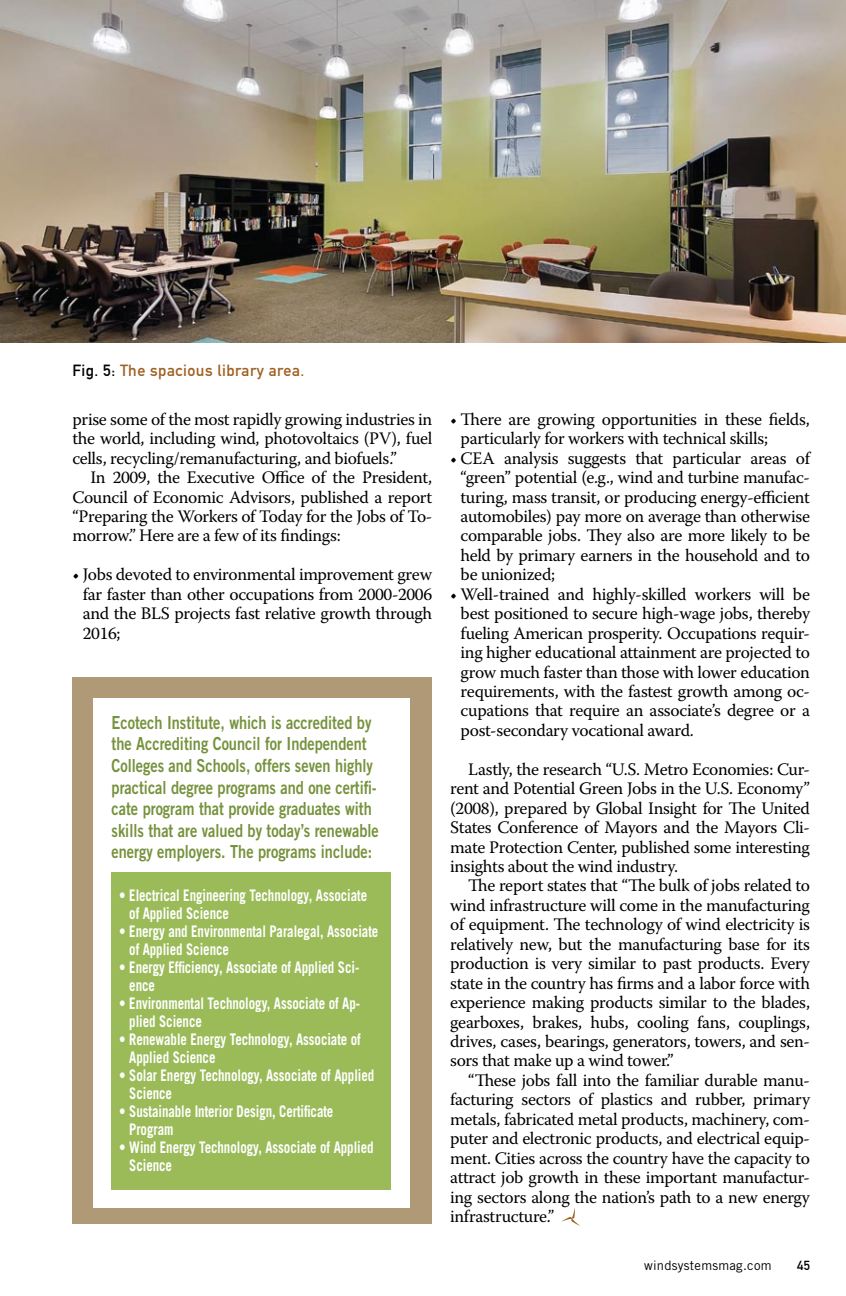
<style>
.page{position:relative;width:846px;height:1296px;background:#fff}
.page>*{position:absolute;margin:0;border:0;box-sizing:border-box;transform-origin:0 0}
.t1{font:18px/21.6px "Trade Gothic Bold Two";color:#76923c;scale:.81 1}
.t2{font:17.6px/19.4px "Warnock Pro";letter-spacing:-.02em;color:#000;text-align:justify}
.t3{font:700 16px/18px "Trade Gothic";letter-spacing:-.005em;color:#fff;scale:.81 1}
.t4{font:16px "DIN Mittelschrift Alternate";letter-spacing:.03em;color:#9f6123}
.t5{font:13px "Trade Gothic";letter-spacing:.02em;color:#000}
.t6{font:13px "DIN Mittelschrift Alternate";color:#000}
.s1{color:#000}
</style>
<div class="page">
<svg style="left:562px;top:1208px;width:18px;height:18px"></svg>
<div style="left:72px;top:678px;width:360px;height:546px;background:#b09976"></div>
<div style="left:93px;top:698px;width:317px;height:509px;background:#fff"></div>
<div style="left:111px;top:872px;width:279px;height:317px;background:#9bbb59"></div>
<img style="left:0;top:0;width:846px;height:342px">
<p class="t4" style="left:72px;top:361px;width:233px"><span class="s1">Fig. 5:</span> The spacious library area.</p>
<p class="t2" style="left:72px;top:409px;width:361px">prise some of the most rapidly growing industries in the world, including wind, photovoltaics (PV), fuel cells, recycling/remanufacturing, and biofuels.”</p>
<p class="t2" style="left:72px;top:467px;width:361px;text-indent:18px">In 2009, the Executive Office of the President, Council of Economic Advisors, published a report “Preparing the Workers of Today for the Jobs of To&shy;morrow.” Here are a few of its findings:</p>
<p class="t2" style="left:83px;top:565px;width:351px;text-indent:-10px">• Jobs devoted to environmental improvement grew far faster than other occupations from 2000-2006 and the BLS projects fast relative growth through 2016;</p>
<p class="t1" style="left:112px;top:711px;width:331px">Ecotech Institute, which is accredited by the Accrediting Council for Independent Colleges and Schools, offers seven highly practical degree programs and one certifi&shy;cate program that provide graduates with skills that are valued by today’s renewable energy employers. The programs include:</p>
<p class="t3" style="left:129px;top:886px;width:295px;text-indent:-10px">• Electrical Engineering Technology, Associate of Applied Science</p>
<p class="t3" style="left:129px;top:922px;width:309px;text-indent:-10px">• Energy and Environmental Paralegal, Associate of Applied Science</p>
<p class="t3" style="left:129px;top:958px;width:286px;text-indent:-10px">• Energy Efficiency, Associate of Applied Sci&shy;ence</p>
<p class="t3" style="left:129px;top:994px;width:287px;text-indent:-10px">• Environmental Technology, Associate of Ap&shy;plied Science</p>
<p class="t3" style="left:129px;top:1030px;width:287px;text-indent:-10px">• Renewable Energy Technology, Associate of<br>Applied Science</p>
<p class="t3" style="left:129px;top:1066px;width:304px;text-indent:-10px">• Solar Energy Technology, Associate of Applied<br>Science</p>
<p class="t3" style="left:129px;top:1102px;width:254px;text-indent:-10px">• Sustainable Interior Design, Certificate<br>Program</p>
<p class="t3" style="left:129px;top:1138px;width:303px;text-indent:-10px">• Wind Energy Technology, Associate of Applied<br>Science</p>
<p class="t2" style="left:461px;top:409px;width:351px;text-indent:-10px">• There are growing opportunities in these fields, particularly for workers with technical skills;</p>
<p class="t2" style="left:461px;top:448px;width:351px;text-indent:-10px">• CEA analysis suggests that particular areas of “green” potential (e.g., wind and turbine manufac&shy;turing, mass transit, or producing energy-efficient automobiles) pay more on average than otherwise comparable jobs. They also are more likely to be held by primary earners in the household and to be unionized;</p>
<p class="t2" style="left:461px;top:584px;width:351px;text-indent:-10px">• Well-trained and highly-skilled workers will be best positioned to secure high-wage jobs, thereby fueling American prosperity. Occupations requir&shy;ing higher educational attainment are projected to grow much faster than those with lower education requirements, with the fastest growth among oc&shy;cupations that require an associate’s degree or a post-secondary vocational award.</p>
<p class="t2" style="left:450px;top:759px;width:361px;text-indent:18px">Lastly, the research “U.S. Metro Economies: Cur&shy;rent and Potential Green Jobs in the U.S. Economy” (2008), prepared by Global Insight for The United States Conference of Mayors and the Mayors Cli&shy;mate Protection Center, published some interesting insights about the wind industry.</p>
<p class="t2" style="left:450px;top:876px;width:361px;text-indent:18px">The report states that “The bulk of jobs related to wind infrastructure will come in the manufacturing of equipment. The technology of wind electricity is relatively new, but the manufacturing base for its production is very similar to past products. Every state in the country has firms and a labor force with experience making products similar to the blades, gearboxes, brakes, hubs, cooling fans, couplings, drives, cases, bearings, generators, towers, and sen&shy;sors that make up a wind tower.”</p>
<p class="t2" style="left:450px;top:1070px;width:361px;text-indent:18px">“These jobs fall into the familiar durable manu&shy;facturing sectors of plastics and rubber, primary metals, fabricated metal products, machinery, com&shy;puter and electronic products, and electrical equip&shy;ment. Cities across the country have the capacity to attract job growth in these important manufactur&shy;ing sectors along the nation’s path to a new energy infrastructure.”</p>
<p class="t5" style="left:644px;top:1258px;width:129px">windsystemsmag.com</p>
<p class="t6" style="left:797px;top:1258px;width:14px">45</p>
</div>
